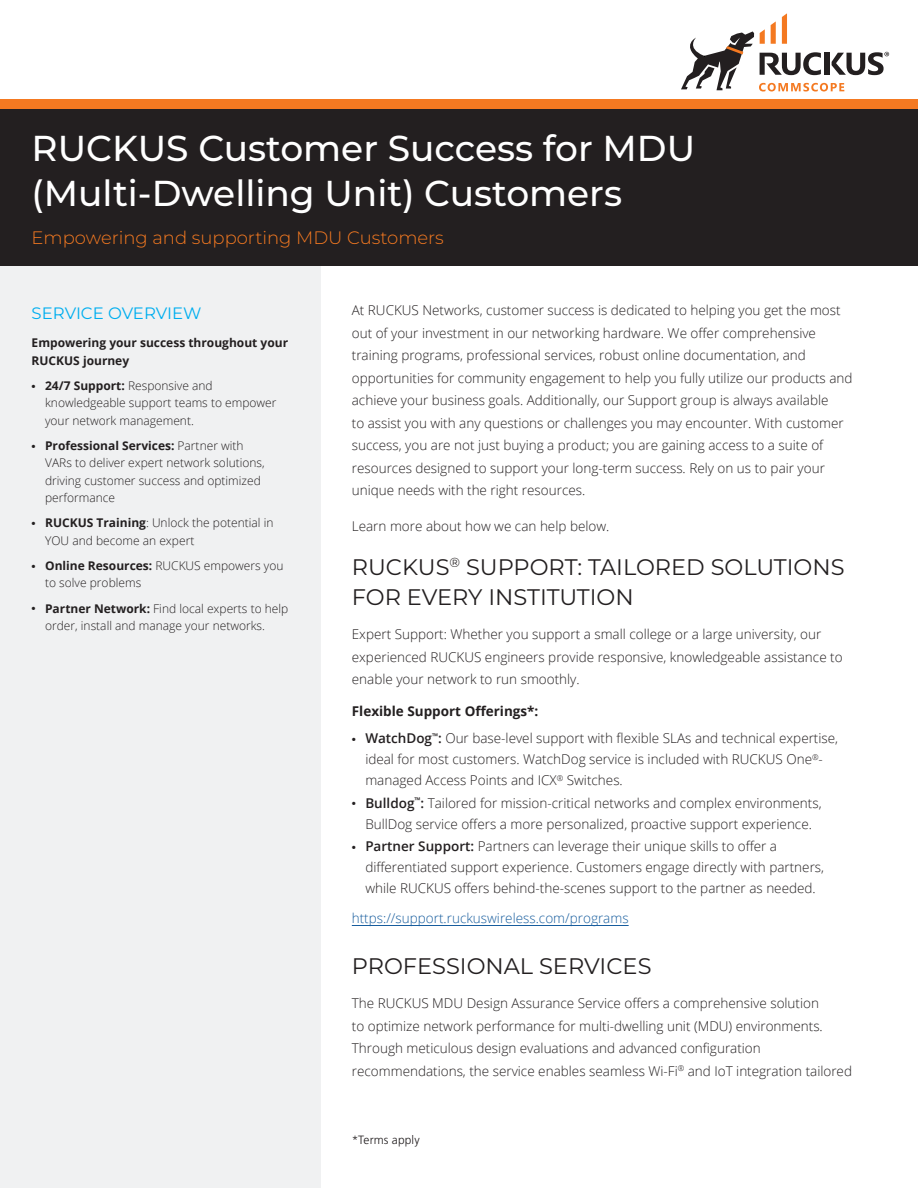
<style>
.page{position:relative;width:918px;height:1188px;background:#fff}
.page>*{position:absolute;margin:0;border:0;box-sizing:border-box;transform-origin:0 0}
.Header_1{font:500 36px/45px "Montserrat";color:#fff}
.Main_Headline_18pt__ruckus{font:22.5px/30px "Montserrat";color:#231f20}
.Header_1-2{font:300 18px "Montserrat";color:#f47921}
.Subhead_11_pt_blue__ruckus{font:16.5px "Montserrat";color:#00aeef}
.Body_text_9pt{font:300 13.5px/22.5px "Open Sans";color:#231f20}
.Body_text_9pt-2{font:300 13.5px "Open Sans";color:#175d9e}
.Subhead_9_pt_bold___ruckus{font:700 13.5px "Open Sans";color:#231f20}
.t1{font:300 12px/17.2px "Open Sans";color:#231f20}
.Body_text_9pt__ruckus{font:700 12px/18px "Open Sans";color:#231f20}
.Caption_8pt_black{font:300 12px "Frutiger LT Pro";letter-spacing:.01em;color:#231f20}
.s1{font-weight:700}
.s2{font-weight:600}
</style>
<div class="page">
<div style="left:0;top:198px;width:321px;height:990px;background:#f0f1f2"></div>
<hr style="left:352px;top:925px;width:277px;height:1px;background:#175d9e">
<div style="left:0;top:102px;width:918px;height:164px;background:#231f20"></div>
<svg style="left:681px;top:13px;width:208px;height:79px"></svg>
<div style="left:0;top:99px;width:918px;height:10px;background:#f47921"></div>
<p class="Header_1" style="left:32px;top:125px;width:665px">RUCKUS Customer Success for MDU (Multi-Dwelling Unit) Customers</p>
<p class="Header_1-2" style="left:32px;top:225px;width:414px">Empowering and supporting MDU Customers</p>
<p class="Subhead_11_pt_blue__ruckus" style="left:32px;top:302px;width:171px">SERVICE OVERVIEW</p>
<p class="Body_text_9pt__ruckus" style="left:32px;top:333px;width:258px">Empowering your success throughout your<br>RUCKUS journey</p>
<p class="t1" style="left:45px;top:377px;width:233px;text-indent:-14px">• <span class="s1">24/7 Support:</span> Responsive and knowledgeable support teams to empower your network management.</p>
<p class="t1" style="left:45px;top:437px;width:221px;text-indent:-14px">• <span class="s1">Professional Services:</span> Partner with VARs to deliver expert network solutions, driving customer success and optimized performance</p>
<p class="t1" style="left:45px;top:514px;width:230px;text-indent:-14px">• <span class="s1">RUCKUS Training</span>: Unlock the potential in<br>YOU and become an expert</p>
<p class="t1" style="left:45px;top:557px;width:240px;text-indent:-14px">• <span class="s1">Online Resources:</span> RUCKUS empowers you to solve problems</p>
<p class="t1" style="left:45px;top:599px;width:245px;text-indent:-14px">• <span class="s1">Partner Network:</span> Find local experts to help order, install and manage your networks.</p>
<p class="Body_text_9pt" style="left:352px;top:298px;width:502px">At RUCKUS Networks, customer success is dedicated to helping you get the most out of your investment in our networking hardware. We offer comprehensive training programs, professional services, robust online documentation, and opportunities for community engagement to help you fully utilize our products and achieve your business goals. Additionally, our Support group is always available<br>to assist you with any questions or challenges you may encounter. With customer success, you are not just buying a product; you are gaining access to a suite of resources designed to support your long-term success. Rely on us to pair your unique needs with the right resources.</p>
<p class="Body_text_9pt" style="left:352px;top:514px;width:259px">Learn more about how we can help below.</p>
<p class="Main_Headline_18pt__ruckus" style="left:352px;top:551px;width:494px">RUCKUS<sup>®</sup> SUPPORT: TAILORED SOLUTIONS<br>FOR EVERY INSTITUTION</p>
<p class="Body_text_9pt" style="left:352px;top:622px;width:492px">Expert Support: Whether you support a small college or a large university, our experienced RUCKUS engineers provide responsive, knowledgeable assistance to enable your network to run smoothly.</p>
<p class="Subhead_9_pt_bold___ruckus" style="left:352px;top:701px;width:188px">Flexible Support Offerings*:</p>
<p class="Body_text_9pt" style="left:365px;top:727px;width:474px;line-height:21px;text-indent:-14px">• <span class="s2">WatchDog</span><sup>™</sup><span class="s2">:</span> Our base-level support with flexible SLAs and technical expertise, ideal for most customers. WatchDog service is included with RUCKUS One<sup>®</sup>- managed Access Points and ICX<sup>®</sup> Switches.</p>
<p class="Body_text_9pt" style="left:352px;top:792px;width:471px;line-height:21px;text-align:center">• <span class="s2">Bulldog</span><sup>™</sup><span class="s2">:</span> Tailored for mission-critical networks and complex environments,<br>BullDog service offers a more personalized, proactive support experience.</p>
<p class="Body_text_9pt" style="left:365px;top:835px;width:460px;line-height:21px;text-indent:-14px">• <span class="s2">Partner Support:</span> Partners can leverage their unique skills to offer a differentiated support experience. Customers engage directly with partners, while RUCKUS offers behind-the-scenes support to the partner as needed.</p>
<p class="Body_text_9pt-2" style="left:352px;top:908px;width:278px">https://support.ruckuswireless.com/programs</p>
<p class="Main_Headline_18pt__ruckus" style="left:352px;top:950px;width:301px">PROFESSIONAL SERVICES</p>
<p class="Body_text_9pt" style="left:352px;top:991px;width:502px">The RUCKUS MDU Design Assurance Service offers a comprehensive solution<br>to optimize network performance for multi-dwelling unit (MDU) environments.<br>Through meticulous design evaluations and advanced configuration recommendations, the service enables seamless Wi-Fi<sup>®</sup> and IoT integration tailored</p>
<p class="Caption_8pt_black" style="left:352px;top:1132px;width:69px">*Terms apply</p>
</div>
